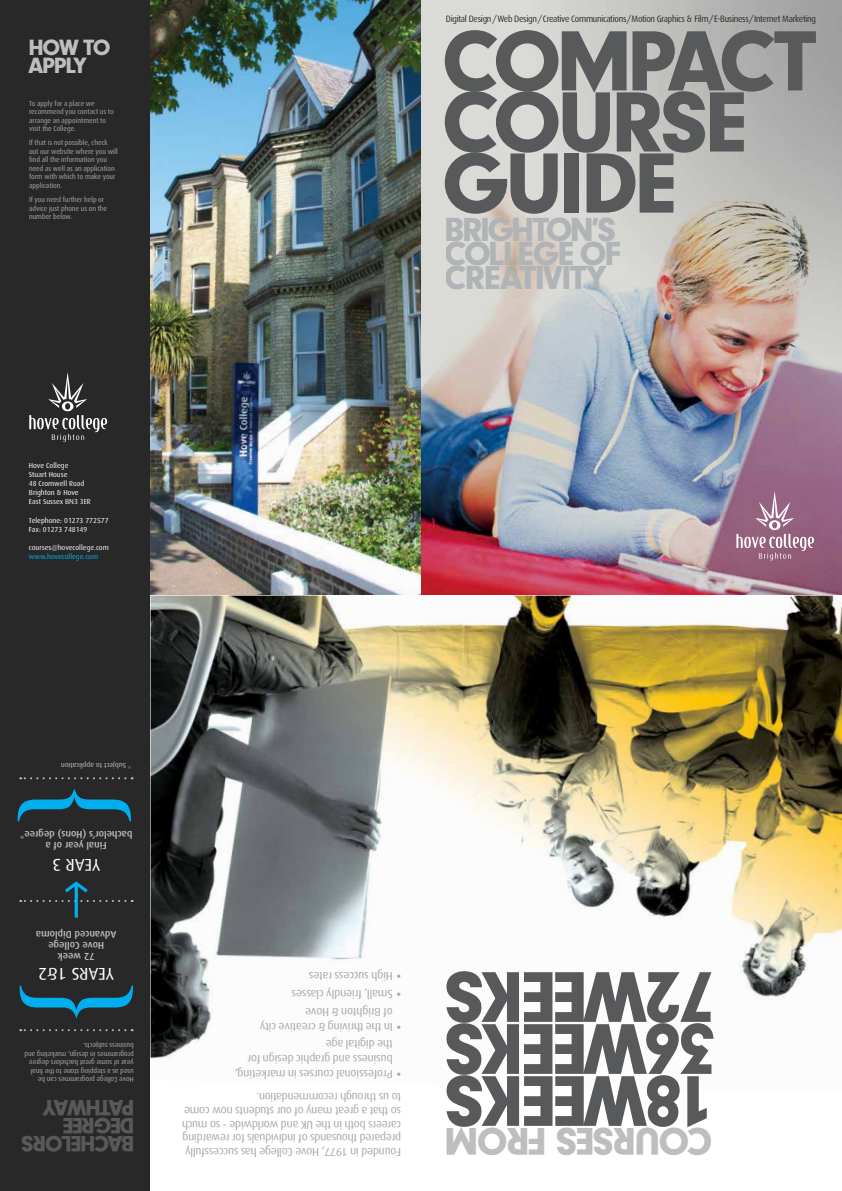
<style>
.page{position:relative;width:842px;height:1191px;background:#fff}
.page>*{position:absolute;margin:0;border:0;box-sizing:border-box;transform-origin:0 0}
.t1{font:900 88.6px "Neuzeit Grotesk T";letter-spacing:-.04em;color:#58595b}
.t2{font:900 88.6px "Neuzeit Grotesk T";letter-spacing:-.06em;color:#58595b}
.t3{font:900 74.5px "Neuzeit Grotesk T";letter-spacing:-.04em;color:#58595b}
.t4{font:900 40px "Neuzeit Grotesk T";letter-spacing:-.04em;color:#bcbec0}
.t5{font:900 34.6px "Neuzeit Grotesk T";letter-spacing:-.04em;color:#b1b4b6}
.t6{font:900 34.6px "Neuzeit Grotesk T";letter-spacing:-.08em;color:#b1b4b6}
.t7{font:900 23px/18px "Neuzeit Grotesk T";letter-spacing:-.05em;color:#58595b}
.t8{font:900 23px/18px "Neuzeit Grotesk T";letter-spacing:-.05em;color:#bcbec0}
.t9{font:17px "Dax";color:#fff}
.t10{font:11.6px/13.9px "Dax";letter-spacing:-.025em;color:#a7a9ac}
.t11{font:500 10px/11px "Dax";color:#bcbec0;text-align:center}
.t12{font:9.2px "Dax";letter-spacing:-.035em;color:#292829;scale:.93 1}
.t13{font:7.3px/9.1px "Dax";color:#fff}
.t14{font:7.3px "Dax";color:#00aeef}
.t15{font:7.2px/8.5px "Dax";color:#a7a9ac;scale:.95 1}
.t16{font:7.2px "Dax";color:#bcbec0}
.s1{font-weight:700}
</style>
<div class="page">
<img style="left:0;top:0;width:842px;height:1191px">
<hr style="left:75px;top:884px;width:3px;height:33px;background:#00b0f0">
<h3 class="t8" style="left:28px;top:39px;width:84px">HOW TO<br>APPLY</h3>
<p class="t15" style="left:29px;top:99px;width:91px">To apply for a place we recommend you contact us to arrange an appointment to visit the College.</p>
<p class="t15" style="left:29px;top:139px;width:95px">If that is not possible, check out our website where you will find all the information you need as well as an application form with which to make your application.</p>
<p class="t15" style="left:29px;top:195px;width:84px">If you need further help or advice just phone us on the number below.</p>
<p class="t13" style="left:29px;top:461px;width:64px">Hove College<br>Stuart House<br>48 Cromwell Road<br>Brighton &amp; Hove<br>East Sussex BN3 3ER</p>
<p class="t13" style="left:29px;top:516px;width:81px">Telephone: 01273 772577<br>Fax: 01273 748149</p>
<p class="t13" style="left:29px;top:543px;width:81px">courses@hovecollege.com</p>
<p class="t14" style="left:29px;top:552px;width:71px">www.hovecollege.com</p>
<p class="t12" style="left:446px;top:14px;width:399px">Digital Design / Web Design / Creative Communications / Motion Graphics &amp; Film / E-Business / Internet Marketing</p>
<h1 class="t2" style="left:442px;top:11px;width:376px">COMPACT</h1>
<h1 class="t1" style="left:442px;top:72px;width:307px">COURSE</h1>
<h1 class="t1" style="left:442px;top:133px;width:237px">GUIDE</h1>
<h3 class="t6" style="left:445px;top:210px;width:173px">BRIGHTON’S</h3>
<h3 class="t5" style="left:445px;top:234px;width:178px">COLLEGE OF</h3>
<h3 class="t5" style="left:445px;top:258px;width:163px">CREATIVITY</h3>
<p class="t16" style="left:131px;top:770px;width:72px;rotate:-180deg">* Subject to application</p>
<h3 class="t11" style="left:132px;top:850px;width:114px;rotate:-180deg">Final year of a<br>bachelor’s (Hons) degree*</h3>
<h3 class="t9" style="left:101px;top:874px;width:50px;rotate:-180deg">YEAR 3</h3>
<h3 class="t11" style="left:117px;top:961px;width:82px;rotate:-180deg">72 week<br>Hove College<br>Advanced Diploma</h3>
<h3 class="t9" style="left:114px;top:983px;width:77px;rotate:-180deg">YEARS 1&amp;2</h3>
<p class="t15" style="left:134px;top:1083px;width:117px;rotate:-180deg">Hove College programmes can be used as a stepping stone to the final year of some great bachelors degree programmes in design, marketing and business subjects.</p>
<h3 class="t7" style="left:135px;top:1153px;width:115px;rotate:-180deg">BACHELORS<br>DEGREE<br>PATHWAY</h3>
<h3 class="t10" style="left:401px;top:983px;width:94px;rotate:-180deg"><span class="s1">•</span> High success rates</h3>
<h3 class="t10" style="left:401px;top:1001px;width:111px;rotate:-180deg"><span class="s1">•</span> Small, friendly classes</h3>
<h3 class="t10" style="left:393px;top:1033px;width:134px;line-height:14.7px;text-indent:-8px;rotate:-180deg"><span class="s1">•</span> In the thriving &amp; creative city of Brighton &amp; Hove</h3>
<h3 class="t10" style="left:393px;top:1080px;width:160px;line-height:14.7px;text-indent:-8px;rotate:-180deg"><span class="s1">•</span> Professional courses in marketing, business and graphic design for the digital age</h3>
<h3 class="t10" style="left:401px;top:1159px;width:221px;rotate:-180deg">Founded in 1977, Hove College has successfully prepared thousands of individuals for rewarding careers both in the UK and worldwide - so much so that a great many of our students now come to us through recommendation.</h3>
<h2 class="t3" style="left:715px;top:1039px;width:273px;rotate:-180deg">72WEEKS</h2>
<h2 class="t3" style="left:715px;top:1091px;width:273px;rotate:-180deg">36WEEKS</h2>
<h2 class="t3" style="left:715px;top:1143px;width:273px;rotate:-180deg">18WEEKS</h2>
<h3 class="t4" style="left:712px;top:1164px;width:270px;rotate:-180deg">COURSES FROM</h3>
</div>
